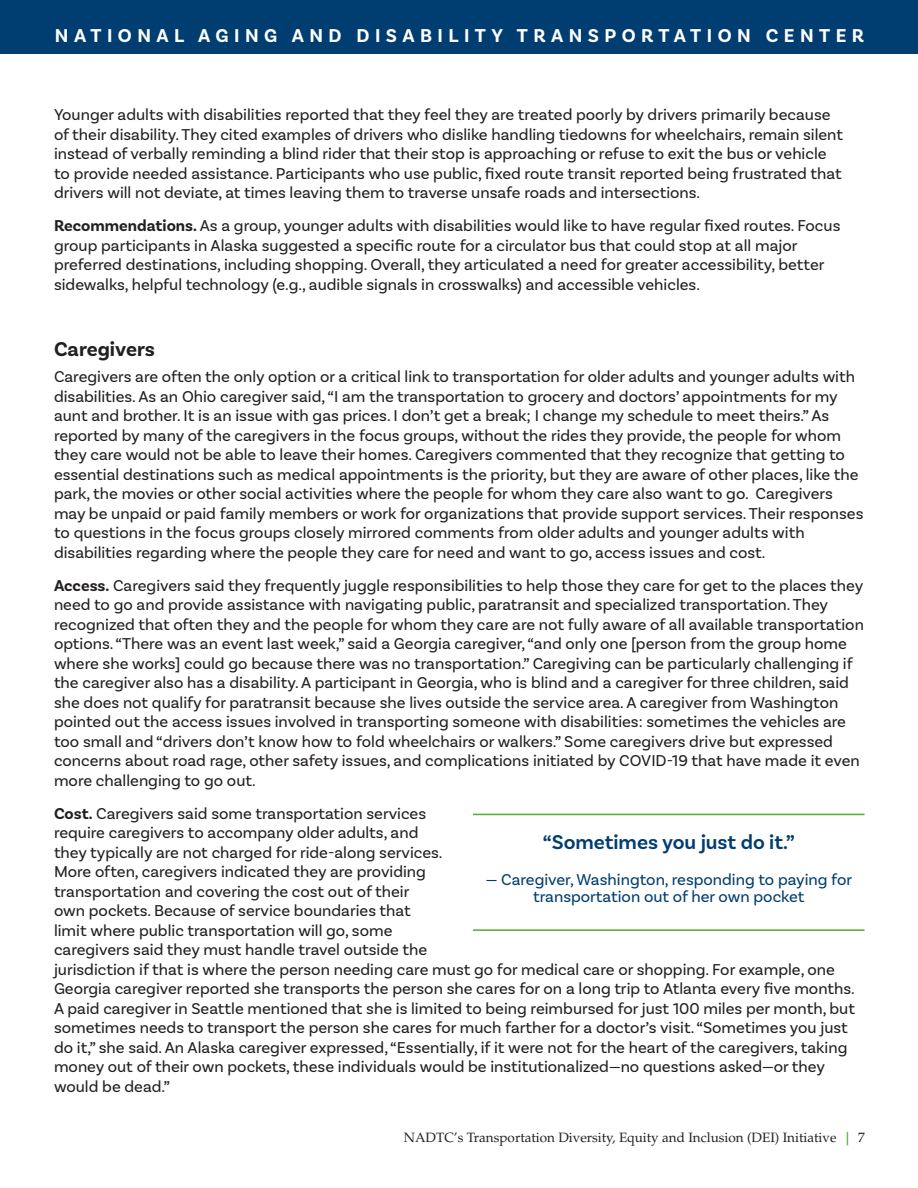
<style>
.page{position:relative;width:918px;height:1188px;background:#fff}
.page>*{position:absolute;margin:0;border:0;box-sizing:border-box;transform-origin:0 0}
.t1{font:600 21px "Basic Sans";color:#003d71}
.t2{font:700 21px "Basic Sans";color:#231f20}
.t3{font:700 19.5px "Basic Sans";letter-spacing:.28em;color:#fff}
.t4{font:16.5px/19.5px "Basic Sans";color:#231f20}
.t5{font:16.5px/17.9px "Basic Sans";color:#003d71;text-align:center}
.t6{font:13.5px "Palatino LT Std";color:#231f20}
.s1{font-weight:700}
.s2{font-weight:700;color:#4fad2f}
</style>
<div class="page">
<div style="left:1px;top:0;width:917px;height:54px;background:#003d71"></div>
<hr style="left:0;top:0;width:1px;height:54px;background:#003d71">
<hr style="left:473px;top:814px;width:392px;height:1px;background:#4fad2f">
<hr style="left:473px;top:929px;width:392px;height:2px;background:#4fad2f">
<p class="t3" style="left:55px;top:24px;width:811px">NATIONAL AGING AND DISABILITY TRANSPORTATION CENTER</p>
<p class="t4" style="left:54px;top:105px;width:791px">Younger adults with disabilities reported that they feel they are treated poorly by drivers primarily because of their disability. They cited examples of drivers who dislike handling tiedowns for wheelchairs, remain silent instead of verbally reminding a blind rider that their stop is approaching or refuse to exit the bus or vehicle to provide needed assistance. Participants who use public, fixed route transit reported being frustrated that drivers will not deviate, at times leaving them to traverse unsafe roads and intersections.</p>
<p class="t4" style="left:54px;top:216px;width:788px"><span class="s1">Recommendations.</span> As a group, younger adults with disabilities would like to have regular fixed routes. Focus group participants in Alaska suggested a specific route for a circulator bus that could stop at all major preferred destinations, including shopping. Overall, they articulated a need for greater accessibility, better sidewalks, helpful technology (e.g., audible signals in crosswalks) and accessible vehicles.</p>
<p class="t2" style="left:54px;top:336px;width:102px">Caregivers</p>
<p class="t4" style="left:54px;top:367px;width:811px">Caregivers are often the only option or a critical link to transportation for older adults and younger adults with disabilities. As an Ohio caregiver said, “I am the transportation to grocery and doctors’ appointments for my aunt and brother. It is an issue with gas prices. I don’t get a break; I change my schedule to meet theirs.” As reported by many of the caregivers in the focus groups, without the rides they provide, the people for whom they care would not be able to leave their homes. Caregivers commented that they recognize that getting to essential destinations such as medical appointments is the priority, but they are aware of other places, like the park, the movies or other social activities where the people for whom they care also want to go. Caregivers may be unpaid or paid family members or work for organizations that provide support services. Their responses to questions in the focus groups closely mirrored comments from older adults and younger adults with disabilities regarding where the people they care for need and want to go, access issues and cost.</p>
<p class="t4" style="left:54px;top:575px;width:811px"><span class="s1">Access.</span> Caregivers said they frequently juggle responsibilities to help those they care for get to the places they need to go and provide assistance with navigating public, paratransit and specialized transportation. They recognized that often they and the people for whom they care are not fully aware of all available transportation options. “There was an event last week,” said a Georgia caregiver, “and only one [person from the group home where she works] could go because there was no transportation.” Caregiving can be particularly challenging if the caregiver also has a disability. A participant in Georgia, who is blind and a caregiver for three children, said she does not qualify for paratransit because she lives outside the service area. A caregiver from Washington pointed out the access issues involved in transporting someone with disabilities: sometimes the vehicles are too small and “drivers don’t know how to fold wheelchairs or walkers.” Some caregivers drive but expressed concerns about road rage, other safety issues, and complications initiated by COVID-19 that have made it even more challenging to go out.</p>
<p class="t4" style="left:54px;top:803px;width:803px"><span class="s1">Cost.</span> Caregivers said some transportation services<br>require caregivers to accompany older adults, and<br>they typically are not charged for ride-along services.<br>More often, caregivers indicated they are providing<br>transportation and covering the cost out of their<br>own pockets. Because of service boundaries that<br>limit where public transportation will go, some<br>caregivers said they must handle travel outside the<br>jurisdiction if that is where the person needing care must go for medical care or shopping. For example, one Georgia caregiver reported she transports the person she cares for on a long trip to Atlanta every five months.<br>A paid caregiver in Seattle mentioned that she is limited to being reimbursed for just 100 miles per month, but sometimes needs to transport the person she cares for much farther for a doctor’s visit. “Sometimes you just do it,” she said. An Alaska caregiver expressed, “Essentially, if it were not for the heart of the caregivers, taking money out of their own pockets, these individuals would be institutionalized—no questions asked—or they would be dead.”</p>
<p class="t1" style="left:543px;top:829px;width:254px">“Sometimes you just do it.”</p>
<p class="t5" style="left:486px;top:870px;width:368px">— Caregiver, Washington, responding to paying for transportation out of her own pocket</p>
<p class="t6" style="left:404px;top:1130px;width:463px">NADTC’s Transportation Diversity, Equity and Inclusion (DEI) Initiative <span class="s2">|</span> 7</p>
</div>
